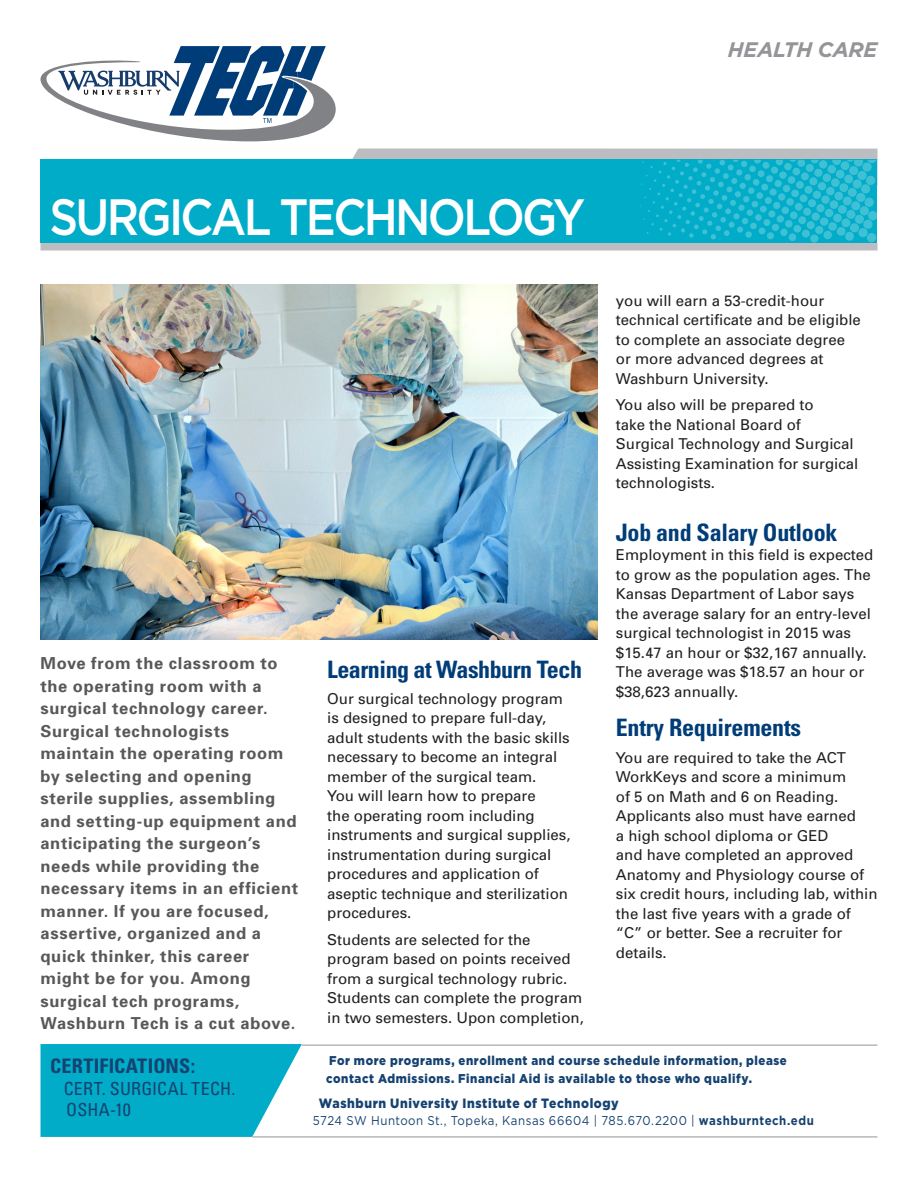
<style>
.page{position:relative;width:918px;height:1188px;background:#fff}
.page>*{position:absolute;margin:0;border:0;box-sizing:border-box;transform-origin:0 0}
.t1{font:500 51px "Gotham";letter-spacing:-.06em;color:#fff;scale:.88 1}
.t2{font:700 condensed 24px "Univers";letter-spacing:-.01em;color:#003d78}
.Bulleted_list{font:italic 700 21px "Gotham";letter-spacing:-.015em;color:#939598}
.Bullets{font:700 condensed 19.95px "Univers";letter-spacing:.01em;color:#164271}
.Bullets-2{font:condensed 18px "Univers";letter-spacing:.01em;color:#164271}
.Bullets-3{font:700 16.5px/22.5px "Univers";letter-spacing:.04em;color:#57585a}
.t3{font:15px/19.5px "Univers";color:#231f20}
.Bullets-4{font:900 13.5px "Gotham";letter-spacing:.045em;color:#164271;scale:.9 1}
.Bullets-5{font:900 12.75px/17.9px "Gotham";letter-spacing:.05em;color:#164271;scale:.9 1}
.Bullets-6{font:12.75px "Gotham";letter-spacing:.045em;color:#164271;scale:.9 1}
.s1{font-weight:700}
</style>
<div class="page">
<div style="left:40px;top:160px;width:838px;height:83px;background:#00acc8"></div>
<svg style="left:41px;top:46px;width:295px;height:95px"></svg>
<div style="left:40px;top:243px;width:838px;height:7px;background:#bcbdc0"></div>
<div style="left:867px;top:233px;width:9px;height:9px;background:#3fc0d5;border-radius:50%"></div>
<svg style="left:845px;top:232px;width:9px;height:9px"></svg>
<div style="left:810px;top:235px;width:8px;height:8px;background:#3fc0d5;border-radius:50%"></div>
<div style="left:789px;top:233px;width:7px;height:8px;background:#3fc0d5;border-radius:50%"></div>
<svg style="left:337px;top:148px;width:541px;height:91px"></svg>
<hr style="left:302px;top:1045px;width:576px;height:1px;background:#939598">
<svg style="left:40px;top:1044px;width:262px;height:93px"></svg>
<hr style="left:252px;top:1137px;width:626px;height:1px;background:#939598">
<img style="left:40px;top:284px;width:558px;height:355px">
<p class="Bulleted_list" style="left:728px;top:38px;width:151px">HEALTH CARE</p>
<p class="t1" style="left:49px;top:188px;width:611px">SURGICAL TECHNOLOGY</p>
<p class="Bullets-3" style="left:40px;top:651px;width:259px">Move from the classroom to the operating room with a surgical technology career.<br>Surgical technologists maintain the operating room by selecting and opening sterile supplies, assembling and setting-up equipment and anticipating the surgeon’s needs while providing the necessary items in an efficient manner. If you are focused, assertive, organized and a quick thinker, this career might be for you. Among surgical tech programs,<br>Washburn Tech is a cut above.</p>
<p class="t2" style="left:327px;top:654px;width:256px">Learning at Washburn Tech</p>
<p class="t3" style="left:327px;top:689px;width:245px">Our surgical technology program is designed to prepare full-day, adult students with the basic skills necessary to become an integral member of the surgical team.<br>You will learn how to prepare<br>the operating room including instruments and surgical supplies, instrumentation during surgical procedures and application of aseptic technique and sterilization procedures.</p>
<p class="t3" style="left:327px;top:929px;width:258px">Students are selected for the program based on points received from a surgical technology rubric.<br>Students can complete the program in two semesters. Upon completion,</p>
<p class="t3" style="left:616px;top:291px;width:247px">you will earn a 53-credit-hour technical certificate and be eligible to complete an associate degree or more advanced degrees at<br>Washburn University.</p>
<p class="t3" style="left:616px;top:395px;width:244px">You also will be prepared to<br>take the National Board of<br>Surgical Technology and Surgical<br>Assisting Examination for surgical technologists.</p>
<p class="t2" style="left:616px;top:517px;width:223px">Job and Salary Outlook</p>
<p class="t3" style="left:616px;top:545px;width:259px">Employment in this field is expected to grow as the population ages. The<br>Kansas Department of Labor says the average salary for an entry-level surgical technologist in 2015 was $15.47 an hour or $32,167 annually.<br>The average was $18.57 an hour or $38,623 annually.</p>
<p class="t2" style="left:616px;top:713px;width:187px">Entry Requirements</p>
<p class="t3" style="left:616px;top:747px;width:263px">You are required to take the ACT<br>WorkKeys and score a minimum<br>of 5 on Math and 6 on Reading.<br>Applicants also must have earned<br>a high school diploma or GED<br>and have completed an approved<br>Anatomy and Physiology course of six credit hours, including lab, within the last five years with a grade of “C” or better. See a recruiter for details.</p>
<p class="Bullets" style="left:50px;top:1054px;width:147px">CERTIFICATIONS:</p>
<p class="Bullets-2" style="left:64px;top:1077px;width:173px">CERT. SURGICAL TECH.</p>
<p class="Bullets-2" style="left:66px;top:1098px;width:66px">OSHA-10</p>
<p class="Bullets-5" style="left:326px;top:1051px;width:513px">For more programs, enrollment and course schedule information, please contact Admissions. Financial Aid is available to those who qualify.</p>
<p class="Bullets-4" style="left:319px;top:1095px;width:335px">Washburn University Institute of Technology</p>
<p class="Bullets-6" style="left:313px;top:1114px;width:558px">5724 SW Huntoon St., Topeka, Kansas 66604 | 785.670.2200 | <span class="s1">washburntech.edu</span></p>
</div>
